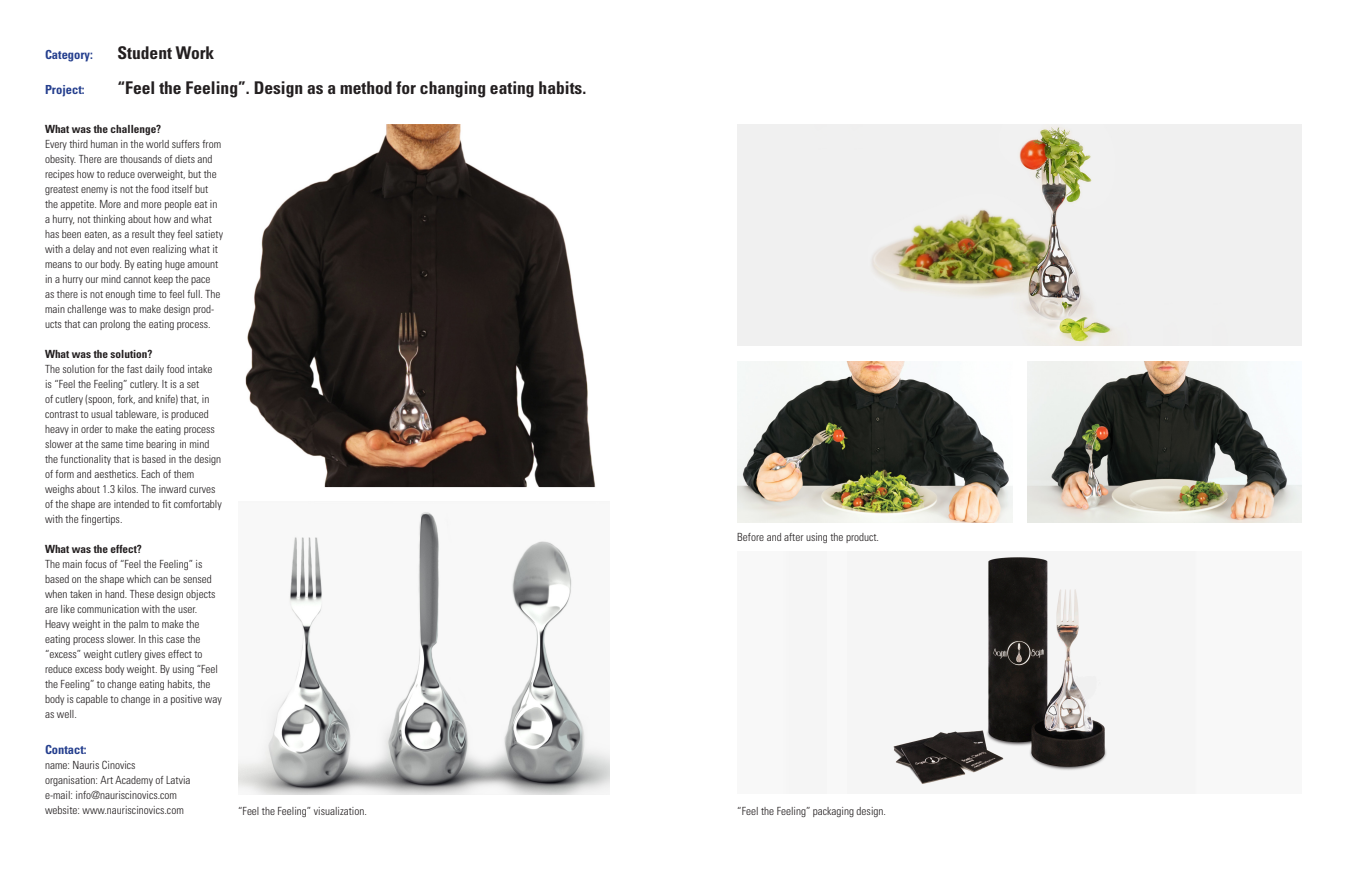
<style>
.page{position:relative;width:1347px;height:886px;background:#fff}
.page>*{position:absolute;margin:0;border:0;box-sizing:border-box;transform-origin:0 0}
.t1{font:700 condensed 17.5px "Univers";color:#231f20}
.t2{font:700 condensed 12.5px "Univers";color:#253f8e}
.t3{font:300 condensed 11.25px/15px "Univers";color:#231f20}
.t4{font:700 condensed 11.25px "Univers";color:#231f20}
</style>
<div class="page">
<img style="left:245px;top:124px;width:351px;height:363px">
<img style="left:238px;top:512px;width:371px;height:282px">
<img style="left:737px;top:362px;width:275px;height:161px">
<img style="left:1027px;top:362px;width:274px;height:161px">
<img style="left:863px;top:124px;width:300px;height:221px">
<div style="left:1212px;top:124px;width:89px;height:221px;background:#f0f0f0"></div>
<div style="left:737px;top:124px;width:89px;height:221px;background:#f0f0f0"></div>
<img style="left:893px;top:555px;width:215px;height:230px">
<p class="t2" style="left:45px;top:47px;width:49px">Category:</p>
<p class="t1" style="left:117px;top:42px;width:98px">Student Work</p>
<p class="t2" style="left:45px;top:82px;width:41px">Project:</p>
<p class="t1" style="left:118px;top:77px;width:470px">“Feel the Feeling”. Design as a method for changing eating habits.</p>
<p class="t4" style="left:45px;top:122px;width:118px">What was the challenge?</p>
<p class="t3" style="left:45px;top:137px;width:180px">Every third human in the world suffers from obesity. There are thousands of diets and recipes how to reduce overweight, but the greatest enemy is not the food itself but the appetite. More and more people eat in a hurry, not thinking about how and what has been eaten, as a result they feel satiety with a delay and not even realizing what it means to our body. By eating huge amount in a hurry our mind cannot keep the pace<br>as there is not enough time to feel full. The main challenge was to make design prod&shy;ucts that can prolong the eating process.</p>
<p class="t4" style="left:45px;top:347px;width:109px">What was the solution?</p>
<p class="t3" style="left:45px;top:362px;width:178px">The solution for the fast daily food intake is “Feel the Feeling” cutlery. It is a set<br>of cutlery (spoon, fork, and knife) that, in contrast to usual tableware, is produced heavy in order to make the eating process slower at the same time bearing in mind the functionality that is based in the design of form and aesthetics. Each of them weighs about 1.3 kilos. The inward curves of the shape are intended to fit comfortably with the fingertips.</p>
<p class="t4" style="left:45px;top:542px;width:98px">What was the effect?</p>
<p class="t3" style="left:45px;top:557px;width:178px">The main focus of “Feel the Feeling” is based on the shape which can be sensed when taken in hand. These design objects are like communication with the user.<br>Heavy weight in the palm to make the eating process slower. In this case the “excess” weight cutlery gives effect to reduce excess body weight. By using “Feel the Feeling” to change eating habits, the body is capable to change in a positive way as well.</p>
<p class="t3" style="left:737px;top:529px;width:143px">Before and after using the product.</p>
<p class="t2" style="left:45px;top:741px;width:43px">Contact:</p>
<p class="t3" style="left:45px;top:757px;width:92px">name: Nauris Cinovics</p>
<p class="t3" style="left:45px;top:772px;width:147px">organisation: Art Academy of Latvia</p>
<p class="t3" style="left:45px;top:787px;width:134px">e-mail: info@nauriscinovics.com</p>
<p class="t3" style="left:45px;top:802px;width:140px">website: www.nauriscinovics.com</p>
<p class="t3" style="left:238px;top:804px;width:130px">“Feel the Feeling” visualization.</p>
<p class="t3" style="left:737px;top:804px;width:150px">“Feel the Feeling” packaging design.</p>
</div>
